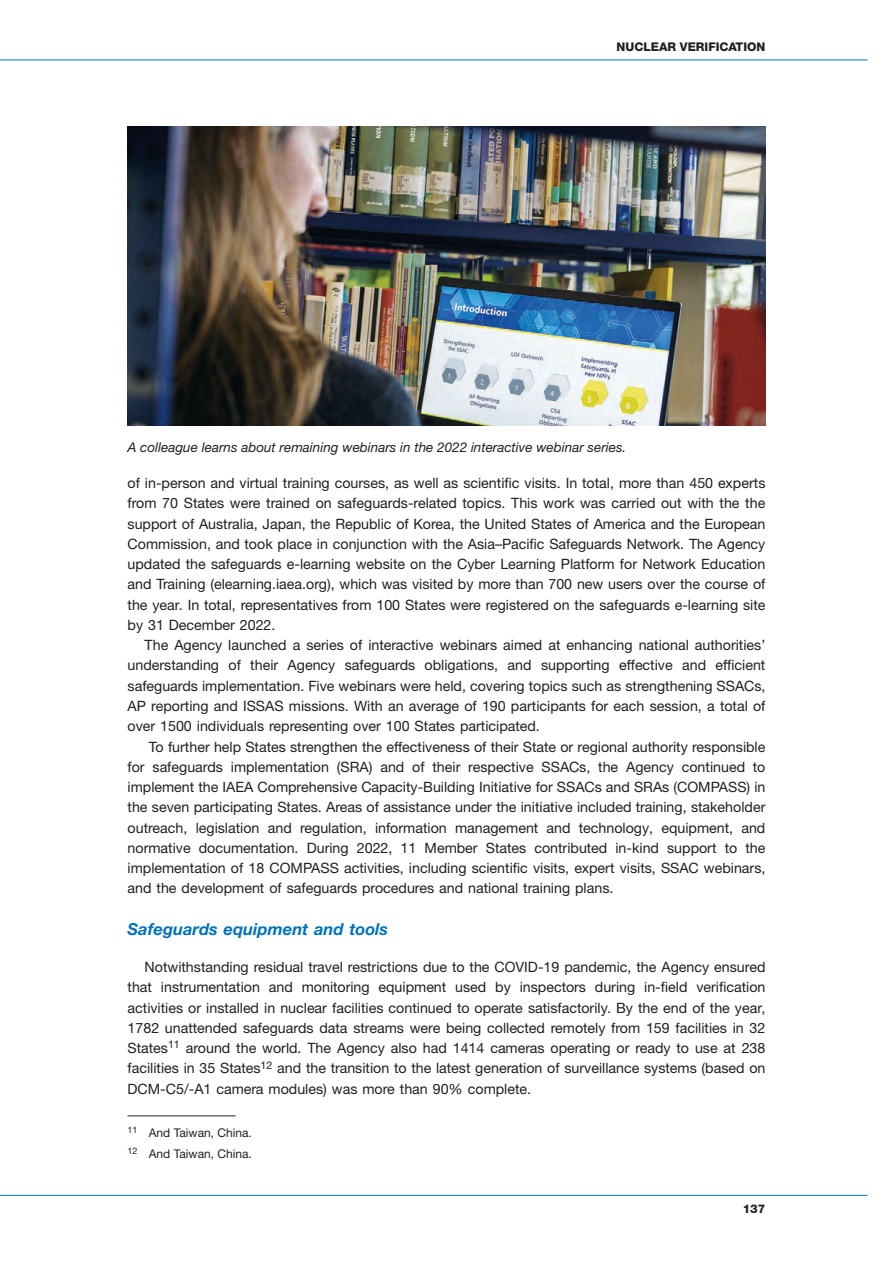
<style>
.page{position:relative;width:893px;height:1263px;background:#fff}
.page>*{position:absolute;margin:0;border:0;box-sizing:border-box;transform-origin:0 0}
.t1{font:italic 700 16.5px "Helvetica Neue LTW1 G";color:#0072bc}
.t2{font:14.25px/20.2px "Helvetica Neue LTW1 G";color:#231f20;text-align:justify}
.t3{font:italic 13.5px "Helvetica Neue LTW1 G";color:#231f20}
.t4{font:12px/21.3px "Helvetica Neue LTW1 G";color:#231f20}
.t5{font:800 12px "Helvetica Neue LTW1 G";color:#231f20}
</style>
<div class="page">
<hr style="left:0;top:60px;width:867px;height:1px;background:#0072bc">
<hr style="left:0;top:1195px;width:867px;height:1px;background:#0072bc">
<hr style="left:128px;top:1116px;width:108px;height:1px;background:#231f20">
<img style="left:128px;top:127px;width:637px;height:298px">
<p class="t5" style="left:616px;top:40px;width:18px">NUCL</p>
<p class="t5" style="left:651px;top:40px;width:78px">EAR VERIFICAT</p>
<p class="t5" style="left:743px;top:40px;width:14px">ION</p>
<p class="t3" style="left:128px;top:439px;width:498px">A colleague learns about remaining webinars in the 2022 interactive webinar series.</p>
<p class="t2" style="left:128px;top:473px;width:639px">of in-person and virtual training courses, as well as scientific visits. In total, more than 450 experts from 70 States were trained on safeguards-related topics. This work was carried out with the the support of Australia, Japan, the Republic of Korea, the United States of America and the European Commission, and took place in conjunction with the Asia–Pacific Safeguards Network. The Agency updated the safeguards e-learning website on the Cyber Learning Platform for Network Education and Training (elearning.iaea.org), which was visited by more than 700 new users over the course of the year. In total, representatives from 100 States were registered on the safeguards e-learning site by 31 December 2022.</p>
<p class="t2" style="left:128px;top:635px;width:639px;text-indent:17px">The Agency launched a series of interactive webinars aimed at enhancing national authorities’ understanding of their Agency safeguards obligations, and supporting effective and efficient safeguards implementation. Five webinars were held, covering topics such as strengthening SSACs, AP reporting and ISSAS missions. With an average of 190 participants for each session, a total of over 1500 individuals representing over 100 States participated.</p>
<p class="t2" style="left:128px;top:736px;width:639px;text-indent:21px">To further help States strengthen the effectiveness of their State or regional authority responsible for safeguards implementation (SRA) and of their respective SSACs, the Agency continued to implement the IAEA Comprehensive Capacity-Building Initiative for SSACs and SRAs (COMPASS) in the seven participating States. Areas of assistance under the initiative included training, stakeholder outreach, legislation and regulation, information management and technology, equipment, and normative documentation. During 2022, 11 Member States contributed in-kind support to the implementation of 18 COMPASS activities, including scientific visits, expert visits, SSAC webinars, and the development of safeguards procedures and national training plans.</p>
<p class="t1" style="left:128px;top:919px;width:262px">Safeguards equipment and tools</p>
<p class="t2" style="left:128px;top:957px;width:639px;text-indent:17px">Notwithstanding residual travel restrictions due to the COVID-19 pandemic, the Agency ensured that instrumentation and monitoring equipment used by inspectors during in-field verification activities or installed in nuclear facilities continued to operate satisfactorily. By the end of the year, 1782 unattended safeguards data streams were being collected remotely from 159 facilities in 32<br>States<sup>11</sup> around the world. The Agency also had 1414 cameras operating or ready to use at 238 facilities in 35 States<sup>12</sup> and the transition to the latest generation of surveillance systems (based on DCM-C5/-A1 camera modules) was more than 90% complete.</p>
<p class="t4" style="left:128px;top:1122px;width:126px"><sup>11</sup> And Taiwan, China.<br><sup>12</sup> And Taiwan, China.</p>
<p class="t5" style="left:743px;top:1201px;width:24px">137</p>
</div>
